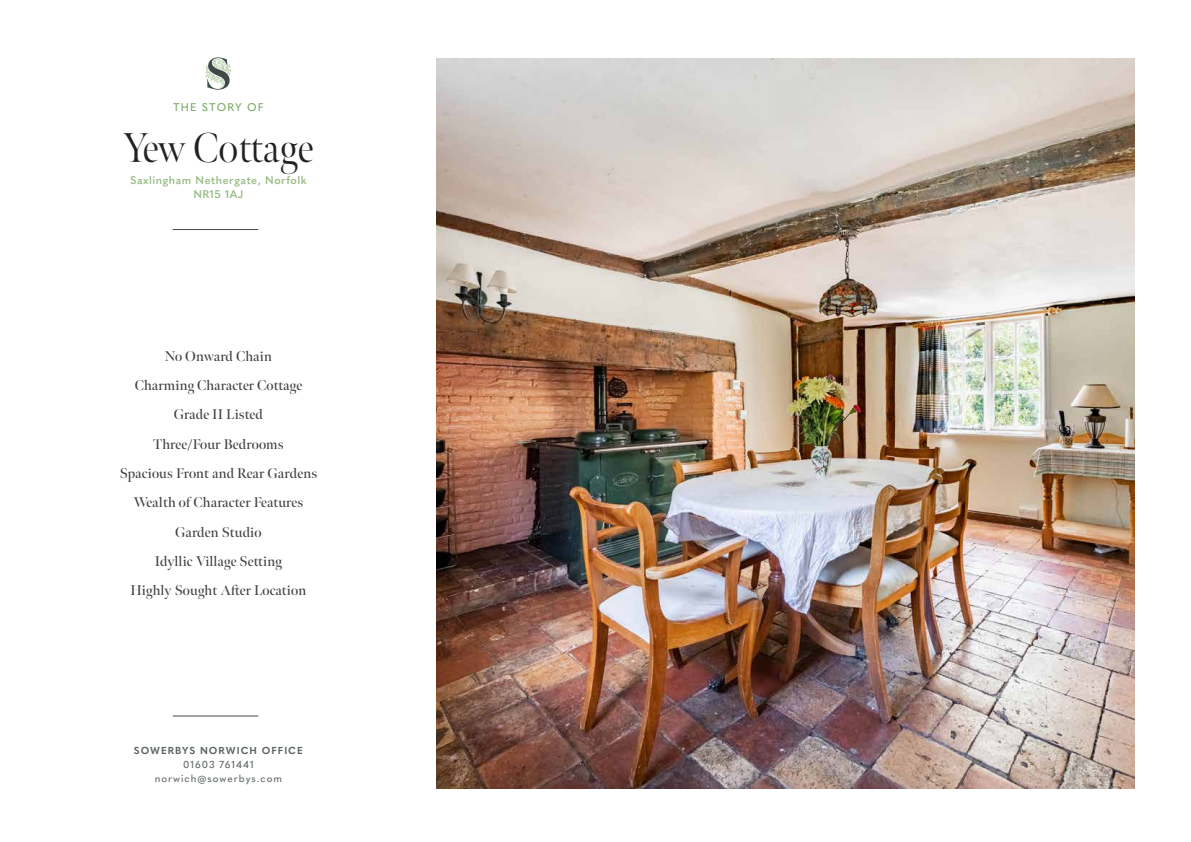
<style>
.page{position:relative;width:1191px;height:842px;background:#fff}
.page>*{position:absolute;margin:0;border:0;box-sizing:border-box;transform-origin:0 0}
.t1{font:300 41.5px "Meno Banner";letter-spacing:-.005em;color:#222223}
.t2{font:600 14px/29.3px "Meno Banner";letter-spacing:.01em;color:#434141;text-align:center}
.t3{font:600 11px/14px "Quasimoda";letter-spacing:.05em;color:#96ba81;text-align:center}
.t4{font:500 11px "Quasimoda";letter-spacing:.1em;color:#76aa62}
.t5{font:500 10px/14px "Quasimoda";letter-spacing:.1em;color:#5e6662;text-align:center}
.t6{font:700 10px "Quasimoda";letter-spacing:.1em;color:#5e6662}
</style>
<div class="page">
<img style="left:437px;top:59px;width:697px;height:729px">
<hr style="left:173px;top:715px;width:85px;height:1px;background:#3e4b47">
<hr style="left:173px;top:229px;width:85px;height:1px;background:#3e4b47">
<svg style="left:205px;top:57px;width:27px;height:33px"></svg>
<p class="t4" style="left:173px;top:99px;width:92px">THE STORY OF</p>
<h1 class="t1" style="left:123px;top:123px;width:191px">Yew Cottage</h1>
<p class="t3" style="left:130px;top:172px;width:178px">Saxlingham Nethergate, Norfolk<br>NR15 1AJ</p>
<p class="t2" style="left:120px;top:341px;width:199px">No Onward Chain<br>Charming Character Cottage<br>Grade II Listed<br>Three/Four Bedrooms<br>Spacious Front and Rear Gardens<br>Wealth of Character Features<br>Garden Studio<br>Idyllic Village Setting<br>Highly Sought After Location</p>
<p class="t6" style="left:134px;top:743px;width:170px">SOWERBYS NORWICH OFFICE</p>
<p class="t5" style="left:155px;top:757px;width:129px">01603 761441 norwich@sowerbys.com</p>
</div>
